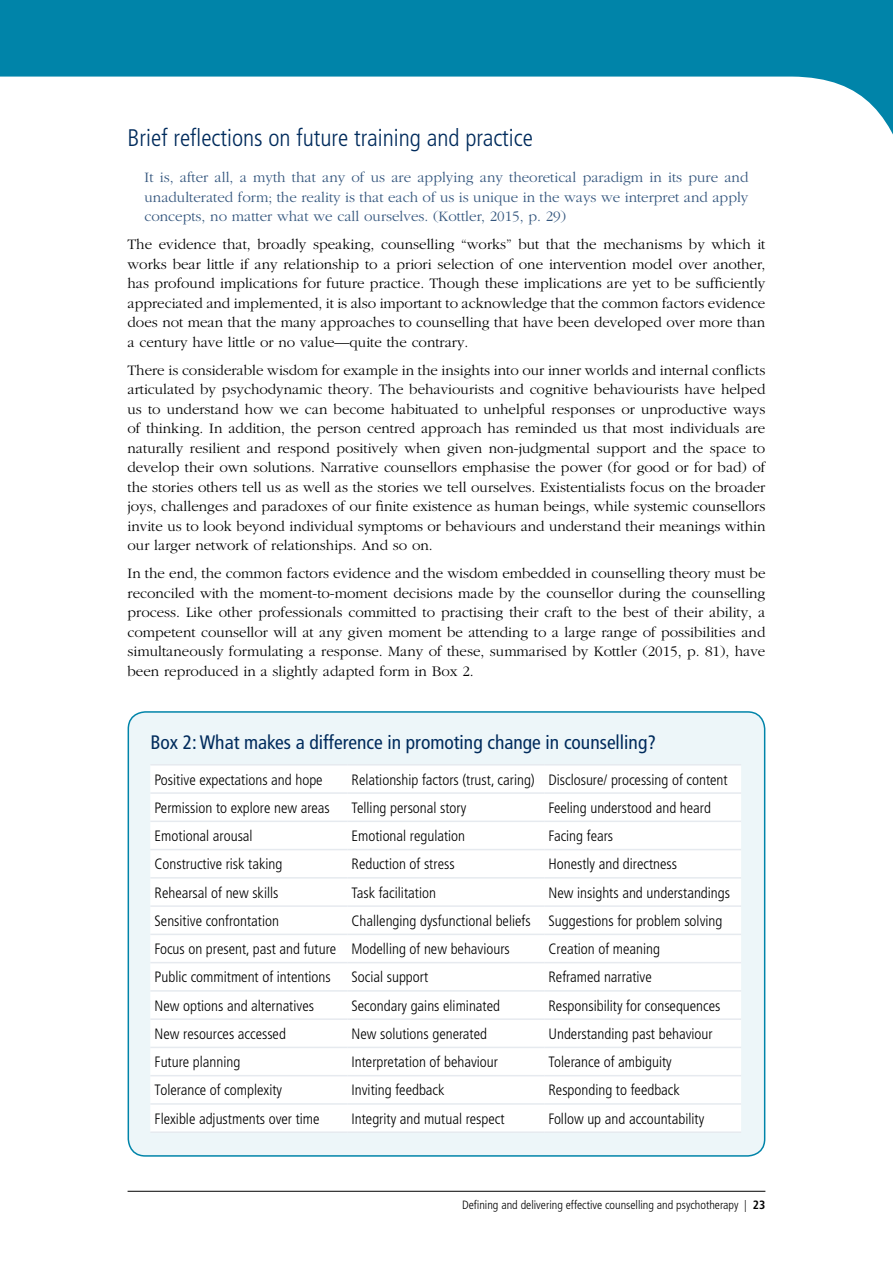
<style>
.page{position:relative;width:893px;height:1263px;background:#fff}
.page>*{position:absolute;margin:0;border:0;box-sizing:border-box;transform-origin:0 0}
.Heading_1{font:300 condensed 24px "Frutiger LT";color:#002b5c}
.Box_heading{font:condensed 19.5px "Frutiger LT";color:#002b5c}
.Body_Text{font:300 15px/19.5px "Garamond";color:#000;text-align:justify}
.Box_text{font:300 condensed 15px "Frutiger LT";color:#000}
.t1{font:300 15px/19.5px "Garamond";color:#33557d;text-align:justify}
.t2{font:300 condensed 12px "Frutiger LT";color:#000}
.s1{font-weight:700}
</style>
<div class="page">
<svg style="left:0;top:0;width:893px;height:135px;fill:#0084a9"></svg>
<hr style="left:128px;top:1191px;width:637px;height:1px;background:#000">
<div style="left:128px;top:712px;width:637px;height:444px;background:#edf6f9;border-radius:17px"></div>
<div style="left:150px;top:766px;width:591px;height:365px;background:#fff"></div>
<hr style="left:150px;top:820px;width:197px;height:2px;background:#e6eaef">
<hr style="left:347px;top:820px;width:197px;height:2px;background:#e6eaef">
<hr style="left:544px;top:820px;width:197px;height:2px;background:#e6eaef">
<hr style="left:150px;top:849px;width:197px;height:1px;background:#e6eaef">
<hr style="left:347px;top:849px;width:197px;height:1px;background:#e6eaef">
<hr style="left:544px;top:849px;width:197px;height:1px;background:#e6eaef">
<hr style="left:150px;top:877px;width:197px;height:1px;background:#e6eaef">
<hr style="left:347px;top:877px;width:197px;height:1px;background:#e6eaef">
<hr style="left:544px;top:877px;width:197px;height:1px;background:#e6eaef">
<hr style="left:150px;top:905px;width:197px;height:2px;background:#e6eaef">
<hr style="left:347px;top:905px;width:197px;height:2px;background:#e6eaef">
<hr style="left:544px;top:905px;width:197px;height:2px;background:#e6eaef">
<hr style="left:150px;top:934px;width:197px;height:1px;background:#e6eaef">
<hr style="left:347px;top:934px;width:197px;height:1px;background:#e6eaef">
<hr style="left:544px;top:934px;width:197px;height:1px;background:#e6eaef">
<hr style="left:150px;top:962px;width:197px;height:1px;background:#e6eaef">
<hr style="left:347px;top:962px;width:197px;height:1px;background:#e6eaef">
<hr style="left:544px;top:962px;width:197px;height:1px;background:#e6eaef">
<hr style="left:150px;top:990px;width:197px;height:2px;background:#e6eaef">
<hr style="left:347px;top:990px;width:197px;height:2px;background:#e6eaef">
<hr style="left:544px;top:990px;width:197px;height:2px;background:#e6eaef">
<hr style="left:150px;top:1018px;width:197px;height:2px;background:#e6eaef">
<hr style="left:347px;top:1018px;width:197px;height:2px;background:#e6eaef">
<hr style="left:544px;top:1018px;width:197px;height:2px;background:#e6eaef">
<hr style="left:150px;top:1047px;width:197px;height:1px;background:#e6eaef">
<hr style="left:347px;top:1047px;width:197px;height:1px;background:#e6eaef">
<hr style="left:544px;top:1047px;width:197px;height:1px;background:#e6eaef">
<hr style="left:150px;top:1075px;width:197px;height:1px;background:#e6eaef">
<hr style="left:347px;top:1075px;width:197px;height:1px;background:#e6eaef">
<hr style="left:544px;top:1075px;width:197px;height:1px;background:#e6eaef">
<hr style="left:150px;top:1103px;width:197px;height:2px;background:#e6eaef">
<hr style="left:347px;top:1103px;width:197px;height:2px;background:#e6eaef">
<hr style="left:544px;top:1103px;width:197px;height:2px;background:#e6eaef">
<hr style="left:150px;top:1131px;width:197px;height:2px;background:#e6eaef">
<hr style="left:347px;top:1131px;width:197px;height:2px;background:#e6eaef">
<hr style="left:544px;top:1131px;width:197px;height:2px;background:#e6eaef">
<hr style="left:150px;top:764px;width:197px;height:1px;background:#e6eaef">
<hr style="left:347px;top:764px;width:197px;height:1px;background:#e6eaef">
<hr style="left:544px;top:764px;width:197px;height:1px;background:#e6eaef">
<hr style="left:150px;top:792px;width:197px;height:2px;background:#e6eaef">
<hr style="left:347px;top:792px;width:197px;height:2px;background:#e6eaef">
<hr style="left:544px;top:792px;width:197px;height:2px;background:#e6eaef">
<div style="left:128px;top:711px;width:637px;height:446px;border:2px solid #0084a9;border-radius:17px"></div>
<h2 class="Heading_1" style="left:128px;top:124px;width:407px">Brief reflections on future training and practice</h2>
<p class="t1" style="left:145px;top:168px;width:605px">It is, after all, a myth that any of us are applying any theoretical paradigm in its pure and unadulterated form; the reality is that each of us is unique in the ways we interpret and apply concepts, no matter what we call ourselves. (Kottler, 2015, p. 29)</p>
<p class="Body_Text" style="left:128px;top:235px;width:639px">The evidence that, broadly speaking, counselling “works” but that the mechanisms by which it works bear little if any relationship to a priori selection of one intervention model over another, has profound implications for future practice. Though these implications are yet to be sufficiently appreciated and implemented, it is also important to acknowledge that the common factors evidence does not mean that the many approaches to counselling that have been developed over more than a century have little or no value—quite the contrary.</p>
<p class="Body_Text" style="left:128px;top:360px;width:639px">There is considerable wisdom for example in the insights into our inner worlds and internal conflicts articulated by psychodynamic theory. The behaviourists and cognitive behaviourists have helped us to understand how we can become habituated to unhelpful responses or unproductive ways of thinking. In addition, the person centred approach has reminded us that most individuals are naturally resilient and respond positively when given non-judgmental support and the space to develop their own solutions. Narrative counsellors emphasise the power (for good or for bad) of the stories others tell us as well as the stories we tell ourselves. Existentialists focus on the broader joys, challenges and paradoxes of our finite existence as human beings, while systemic counsellors invite us to look beyond individual symptoms or behaviours and understand their meanings within our larger network of relationships. And so on.</p>
<p class="Body_Text" style="left:128px;top:564px;width:639px">In the end, the common factors evidence and the wisdom embedded in counselling theory must be reconciled with the moment-to-moment decisions made by the counsellor during the counselling process. Like other professionals committed to practising their craft to the best of their ability, a competent counsellor will at any given moment be attending to a large range of possibilities and simultaneously formulating a response. Many of these, summarised by Kottler (2015, p. 81), have been reproduced in a slightly adapted form in Box 2.</p>
<h3 class="Box_heading" style="left:150px;top:730px;width:507px">Box 2: What makes a difference in promoting change in counselling?</h3>
<p class="Box_text" style="left:155px;top:771px;width:170px">Positive expectations and hope</p>
<p class="Box_text" style="left:351px;top:771px;width:185px">Relationship factors (trust, caring)</p>
<p class="Box_text" style="left:548px;top:771px;width:181px">Disclosure/ processing of content</p>
<p class="Box_text" style="left:155px;top:799px;width:177px">Permission to explore new areas</p>
<p class="Box_text" style="left:351px;top:799px;width:116px">Telling personal story</p>
<p class="Box_text" style="left:548px;top:799px;width:164px">Feeling understood and heard</p>
<p class="Box_text" style="left:155px;top:827px;width:100px">Emotional arousal</p>
<p class="Box_text" style="left:351px;top:827px;width:115px">Emotional regulation</p>
<p class="Box_text" style="left:548px;top:827px;width:66px">Facing fears</p>
<p class="Box_text" style="left:155px;top:856px;width:129px">Constructive risk taking</p>
<p class="Box_text" style="left:351px;top:856px;width:105px">Reduction of stress</p>
<p class="Box_text" style="left:548px;top:856px;width:130px">Honestly and directness</p>
<p class="Box_text" style="left:155px;top:884px;width:125px">Rehearsal of new skills</p>
<p class="Box_text" style="left:351px;top:884px;width:86px">Task facilitation</p>
<p class="Box_text" style="left:548px;top:884px;width:183px">New insights and understandings</p>
<p class="Box_text" style="left:155px;top:912px;width:126px">Sensitive confrontation</p>
<p class="Box_text" style="left:351px;top:912px;width:181px">Challenging dysfunctional beliefs</p>
<p class="Box_text" style="left:548px;top:912px;width:175px">Suggestions for problem solving</p>
<p class="Box_text" style="left:155px;top:940px;width:183px">Focus on present, past and future</p>
<p class="Box_text" style="left:351px;top:940px;width:160px">Modelling of new behaviours</p>
<p class="Box_text" style="left:548px;top:940px;width:113px">Creation of meaning</p>
<p class="Box_text" style="left:155px;top:969px;width:178px">Public commitment of intentions</p>
<p class="Box_text" style="left:351px;top:969px;width:78px">Social support</p>
<p class="Box_text" style="left:548px;top:969px;width:105px">Reframed narrative</p>
<p class="Box_text" style="left:155px;top:997px;width:161px">New options and alternatives</p>
<p class="Box_text" style="left:351px;top:997px;width:150px">Secondary gains eliminated</p>
<p class="Box_text" style="left:548px;top:997px;width:173px">Responsibility for consequences</p>
<p class="Box_text" style="left:155px;top:1025px;width:133px">New resources accessed</p>
<p class="Box_text" style="left:351px;top:1025px;width:137px">New solutions generated</p>
<p class="Box_text" style="left:548px;top:1025px;width:166px">Understanding past behaviour</p>
<p class="Box_text" style="left:155px;top:1053px;width:87px">Future planning</p>
<p class="Box_text" style="left:351px;top:1053px;width:148px">Interpretation of behaviour</p>
<p class="Box_text" style="left:548px;top:1053px;width:125px">Tolerance of ambiguity</p>
<p class="Box_text" style="left:155px;top:1082px;width:129px">Tolerance of complexity</p>
<p class="Box_text" style="left:351px;top:1082px;width:95px">Inviting feedback</p>
<p class="Box_text" style="left:548px;top:1082px;width:133px">Responding to feedback</p>
<p class="Box_text" style="left:155px;top:1110px;width:167px">Flexible adjustments over time</p>
<p class="Box_text" style="left:351px;top:1110px;width:155px">Integrity and mutual respect</p>
<p class="Box_text" style="left:548px;top:1110px;width:157px">Follow up and accountability</p>
<p class="t2" style="left:462px;top:1198px;width:305px">Defining and delivering effective counselling and psychotherapy | <span class="s1">23</span></p>
</div>
